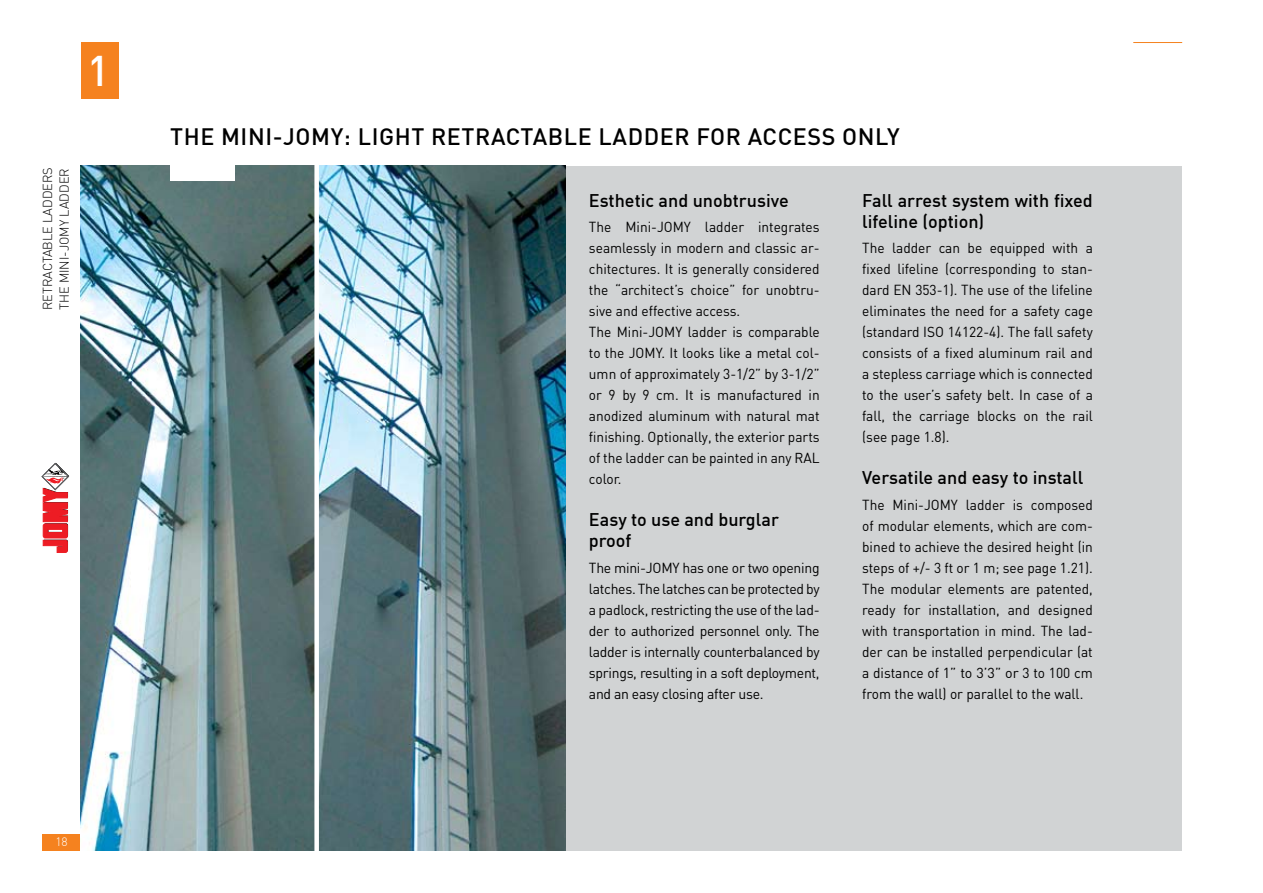
<style>
.page{position:relative;width:1263px;height:893px;background:#fff}
.page>*{position:absolute;margin:0;border:0;box-sizing:border-box;transform-origin:0 0}
.t1{font:500 42px "DIN";color:#fff}
.t2{font:500 23.25px "DIN";letter-spacing:.025em;color:#000}
.t3{font:500 18px/21px "DIN";color:#000}
.t4{font:14.25px/21px "DIN";color:#000;text-align:justify;scale:.96 1}
.t5{font:14.25px/21px "DIN";color:#000;text-align:justify}
.t6{font:300 12.75px/16.5px "DIN";color:#000}
.t7{font:300 12px "DIN";color:#fff}
.t8{font:2.1px "Helvetica";color:#000}
</style>
<div class="page">
<div style="left:81px;top:43px;width:37px;height:56px;background:#f5821f"></div>
<hr style="left:1133px;top:42px;width:49px;height:1px;background:#f5821f">
<div style="left:43px;top:834px;width:38px;height:16px;background:#f5821f"></div>
<div style="left:81px;top:166px;width:1101px;height:684px;background:#d1d3d4"></div>
<img style="left:81px;top:166px;width:485px;height:684px">
<div style="left:170px;top:152px;width:65px;height:29px;background:#fff"></div>
<div style="left:314px;top:159px;width:5px;height:703px;background:#fff"></div>
<svg style="left:42px;top:463px;width:27px;height:90px"></svg>
<h1 class="t1" style="left:87px;top:44px;width:24px">1</h1>
<p class="t6" style="left:39px;top:310px;width:145px;rotate:-90deg">Retractable ladders<br>The Mini-JOMY ladder</p>
<p class="t8" style="left:62px;top:479px;width:3px;rotate:-90deg">®</p>
<p class="t7" style="left:55px;top:834px;width:7px">18</p>
<h2 class="t2" style="left:170px;top:122px;width:142px">The Mini-JOMY</h2>
<h2 class="t2" style="left:344px;top:122px;width:557px">: Light retractable ladder for access only</h2>
<p class="t3" style="left:589px;top:190px;width:201px">Esthetic and unobtrusive</p>
<p class="t4" style="left:589px;top:216px;width:242px;text-align:left">The Mini-JOMY ladder integrates seamlessly in modern and classic ar&shy;chitectures. It is generally considered the “architect’s choice” for unobtru&shy;sive and effective access.<br>The Mini-JOMY ladder is comparable to the JOMY. It looks like a metal col&shy;umn of approximately 3-1/2” by 3-1/2” or 9 by 9 cm. It is manufactured in anodized aluminum with natural mat finishing. Optionally, the exterior parts of the ladder can be painted in any RAL color.</p>
<p class="t3" style="left:589px;top:509px;width:191px">Easy to use and burglar proof</p>
<p class="t5" style="left:589px;top:557px;width:232px">The mini-JOMY has one or two opening latches. The latches can be protected by a padlock, restricting the use of the lad&shy;der to authorized personnel only. The ladder is internally counterbalanced by springs, resulting in a soft deployment, and an easy closing after use.</p>
<p class="t3" style="left:862px;top:190px;width:232px">Fall arrest system with fixed lifeline (option)</p>
<p class="t4" style="left:862px;top:237px;width:242px">The ladder can be equipped with a fixed lifeline (corresponding to stan&shy;dard EN 353-1). The use of the lifeline eliminates the need for a safety cage (standard ISO 14122-4). The fall safety consists of a fixed aluminum rail and a stepless carriage which is connected to the user’s safety belt. In case of a fall, the carriage blocks on the rail (see page 1.8).</p>
<p class="t3" style="left:862px;top:467px;width:223px">Versatile and easy to install</p>
<p class="t4" style="left:862px;top:494px;width:242px">The Mini-JOMY ladder is composed of modular elements, which are com&shy;bined to achieve the desired height (in steps of +/- 3 ft or 1 m; see page 1.21).<br>The modular elements are patented, ready for installation, and designed with transportation in mind. The lad&shy;der can be installed perpendicular (at a distance of 1” to 3’3” or 3 to 100 cm from the wall) or parallel to the wall.</p>
</div>
